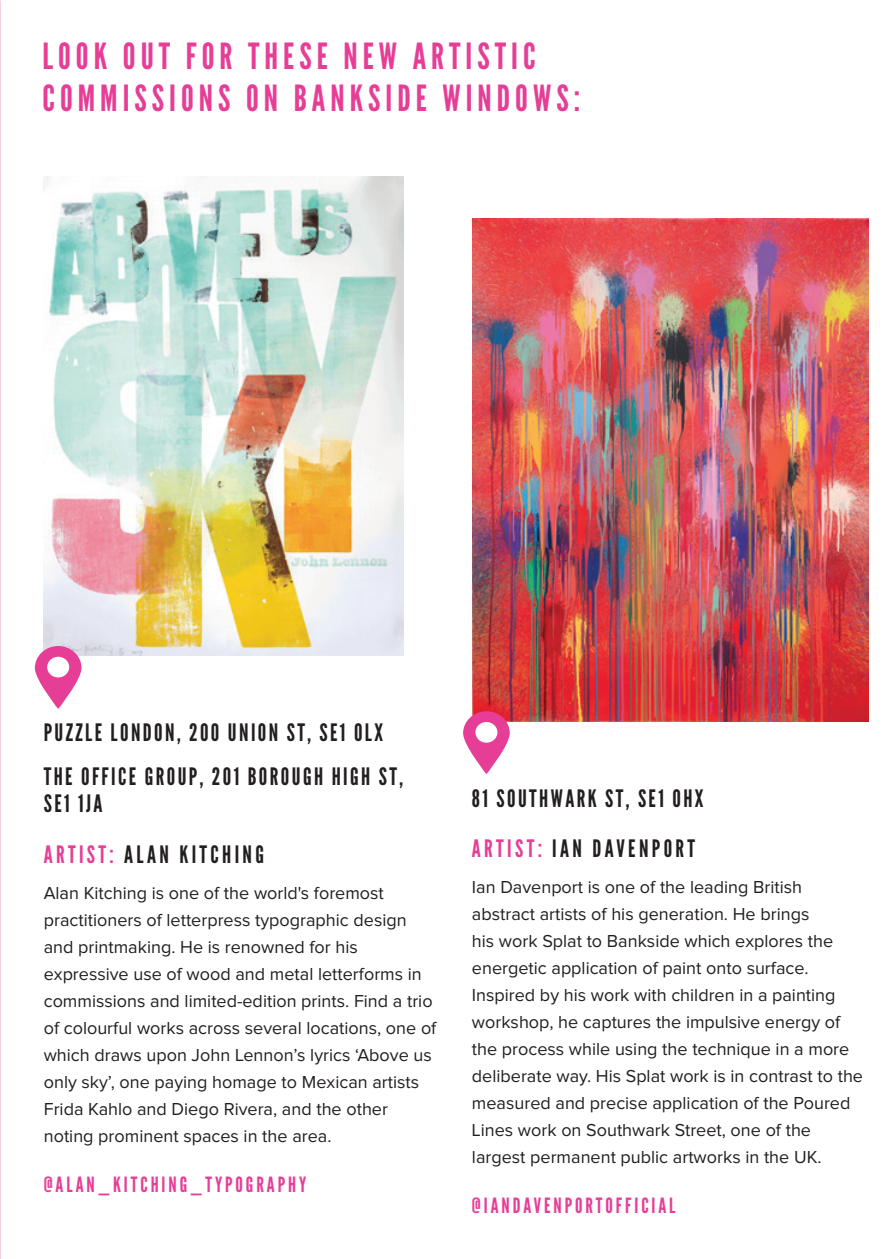
<style>
.page{position:relative;width:893px;height:1259px;background:#fff}
.page>*{position:absolute;margin:0;border:0;box-sizing:border-box;transform-origin:0 0}
.Subhead{font:36px/42px "League Gothic";letter-spacing:.14em;color:#e63e97}
.Subhead-2{font:24px/27px "League Gothic";letter-spacing:.1em;color:#231f20}
.Subhead-3{font:24px "League Gothic";letter-spacing:.14em;color:#231f20}
.Body_Text{font:21px "League Gothic";letter-spacing:.14em;color:#e63e97}
.Body_Text-2{font:18px/27px "Proxima Nova";color:#231f20}
.s1{color:#e63e97}
</style>
<div class="page">
<img style="left:473px;top:219px;width:395px;height:503px">
<svg style="left:463px;top:711px;width:47px;height:63px"></svg>
<img style="left:44px;top:177px;width:359px;height:478px">
<svg style="left:35px;top:646px;width:47px;height:63px"></svg>
<p class="Subhead" style="left:43px;top:35px;width:539px">LOOK OUT FOR THESE NEW ARTISTIC<br>COMMISSIONS ON BANKSIDE WINDOWS:</p>
<p class="Subhead-2" style="left:44px;top:719px;width:341px">PUZZLE LONDON, 200 UNION ST, SE1 0LX</p>
<p class="Subhead-2" style="left:44px;top:763px;width:361px">THE OFFICE GROUP, 201 BOROUGH HIGH ST,<br>SE1 1JA</p>
<p class="Subhead-3" style="left:44px;top:840px;width:222px"><span class="s1">ARTIST:</span> ALAN KITCHING</p>
<p class="Body_Text-2" style="left:44px;top:879px;width:394px">Alan Kitching is one of the world's foremost practitioners of letterpress typographic design and printmaking. He is renowned for his expressive use of wood and metal letterforms in commissions and limited-edition prints. Find a trio of colourful works across several locations, one of which draws upon John Lennon’s lyrics ‘Above us only sky’, one paying homage to Mexican artists Frida Kahlo and Diego Rivera, and the other noting prominent spaces in the area.</p>
<p class="Body_Text" style="left:44px;top:1172px;width:264px">@ALAN_KITCHING_TYPOGRAPHY</p>
<p class="Subhead-2" style="left:472px;top:785px;width:233px">81 SOUTHWARK ST, SE1 0HX</p>
<p class="Subhead-3" style="left:472px;top:834px;width:225px"><span class="s1">ARTIST:</span> IAN DAVENPORT</p>
<p class="Body_Text-2" style="left:472px;top:873px;width:393px">Ian Davenport is one of the leading British abstract artists of his generation. He brings<br>his work Splat to Bankside which explores the energetic application of paint onto surface.<br>Inspired by his work with children in a painting workshop, he captures the impulsive energy of the process while using the technique in a more deliberate way. His Splat work is in contrast to the measured and precise application of the Poured Lines work on Southwark Street, one of the largest permanent public artworks in the UK.</p>
<p class="Body_Text" style="left:472px;top:1193px;width:205px">@IANDAVENPORTOFFICIAL</p>
</div>
